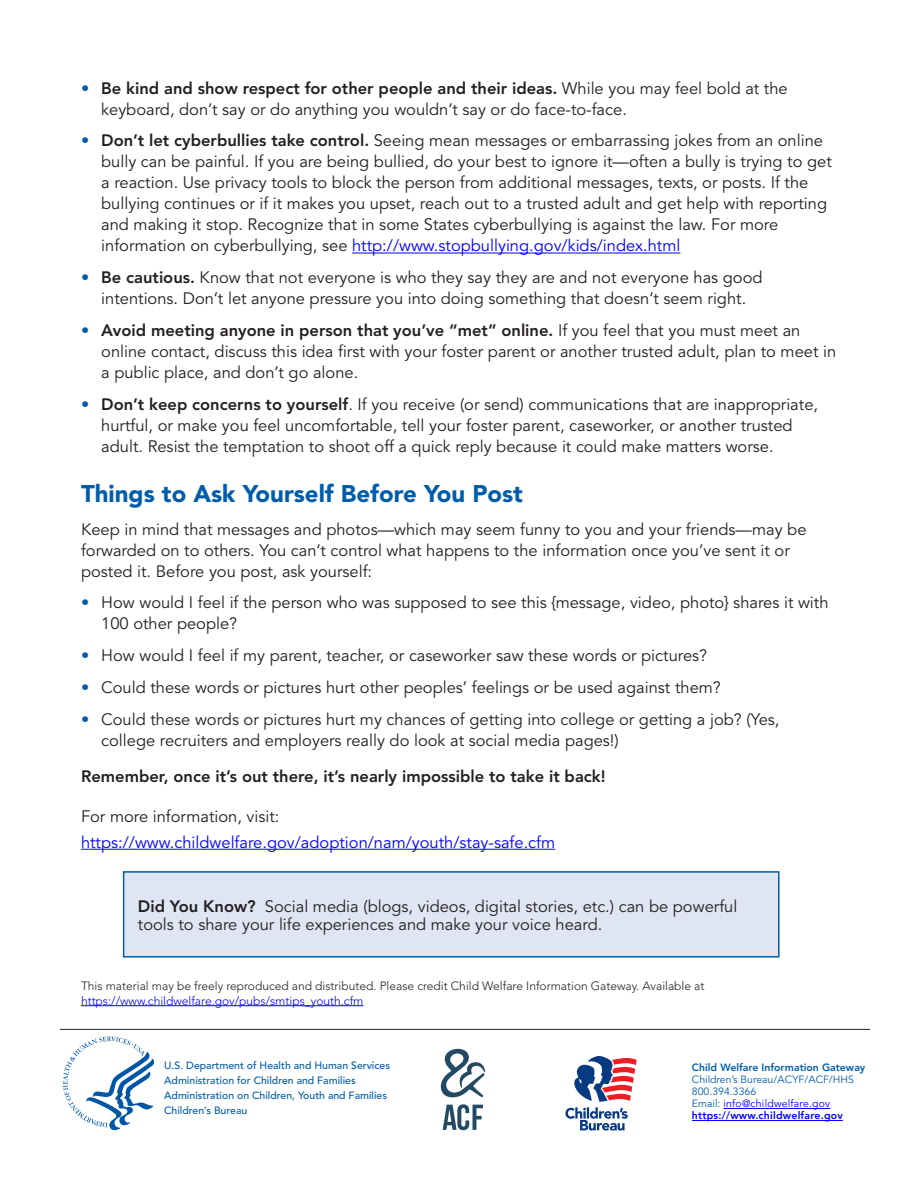
<style>
.page{position:relative;width:918px;height:1188px;background:#fff}
.page>*{position:absolute;margin:0;border:0;box-sizing:border-box;transform-origin:0 0}
.t1{font:900 24px "Avenir";color:#015dab}
.Body_copy{font:16.5px/21px "Avenir";color:#231f20}
.t2{font:16.5px "Avenir";color:#00f}
.Body_copy-2{font:800 16.5px "Avenir";color:#231f20}
.Footnote_text{font:300 12px/14.4px "Avenir";color:#231f20}
.t3{font:500 10.5px/15px "Avenir";color:#015dab}
.t4{font:10.5px "Avenir";color:#015dab}
.t5{font:800 10.5px "Avenir";color:#015dab}
.t6{font:800 10.5px "Avenir";letter-spacing:.02em;color:#00f}
.t7{font:10.5px "Avenir";letter-spacing:.02em;color:#00f}
.s1{font-weight:800;color:#015dab}
.s2{font-weight:800}
.s3{color:#00f}
.s4{color:#015dab}
</style>
<div class="page">
<hr style="left:352px;top:253px;width:328px;height:1px;background:#00f">
<hr style="left:723px;top:1108px;width:107px;height:1px;background:#00f">
<hr style="left:692px;top:1120px;width:151px;height:1px;background:#00f">
<hr style="left:60px;top:1029px;width:810px;height:1px;background:#231f20">
<div style="left:124px;top:872px;width:655px;height:85px;background:#e0e5f3"></div>
<div style="left:123px;top:871px;width:657px;height:87px;border:2px solid #015dab"></div>
<hr style="left:81px;top:849px;width:474px;height:1px;background:#00f">
<hr style="left:81px;top:1005px;width:282px;height:1px;background:#00f">
<svg style="left:63px;top:1037px;width:91px;height:93px"></svg>
<svg style="left:443px;top:1104px;width:40px;height:26px"></svg>
<svg style="left:441px;top:1049px;width:44px;height:48px"></svg>
<svg style="left:565px;top:1056px;width:72px;height:75px"></svg>
<p class="Body_copy" style="left:101px;top:78px;width:688px;text-indent:-20px"><span class="s1">•</span> <span class="s2">Be kind and show respect for other people and their ideas.</span> While you may feel bold at the keyboard, don’t say or do anything you wouldn’t say or do face-to-face.</p>
<p class="Body_copy" style="left:101px;top:131px;width:732px;text-indent:-20px"><span class="s1">•</span> <span class="s2">Don’t let cyberbullies take control.</span> Seeing mean messages or embarrassing jokes from an online bully can be painful. If you are being bullied, do your best to ignore it—often a bully is trying to get a reaction. Use privacy tools to block the person from additional messages, texts, or posts. If the bullying continues or if it makes you upset, reach out to a trusted adult and get help with reporting and making it stop. Recognize that in some States cyberbullying is against the law. For more information on cyberbullying, see <span class="s3">http://www.stopbullying.gov/kids/index.html</span></p>
<p class="Body_copy" style="left:81px;top:267px;width:683px;text-align:center"><span class="s1">•</span> <span class="s2">Be cautious.</span> Know that not everyone is who they say they are and not everyone has good intentions. Don’t let anyone pressure you into doing something that doesn’t seem right.</p>
<p class="Body_copy" style="left:101px;top:320px;width:736px;text-indent:-20px"><span class="s1">•</span> <span class="s2">Avoid meeting anyone in person that you’ve “met” online.</span> If you feel that you must meet an online contact, discuss this idea first with your foster parent or another trusted adult, plan to meet in a public place, and don’t go alone.</p>
<p class="Body_copy" style="left:101px;top:394px;width:718px;text-indent:-20px"><span class="s1">•</span> <span class="s2">Don’t keep concerns to yourself</span>. If you receive (or send) communications that are inappropriate, hurtful, or make you feel uncomfortable, tell your foster parent, caseworker, or another trusted adult. Resist the temptation to shoot off a quick reply because it could make matters worse.</p>
<p class="t1" style="left:81px;top:479px;width:444px">Things to Ask Yourself Before You Post</p>
<p class="Body_copy" style="left:81px;top:519px;width:727px">Keep in mind that messages and photos—which may seem funny to you and your friends—may be forwarded on to others. You can’t control what happens to the information once you’ve sent it or posted it. Before you post, ask yourself:</p>
<p class="Body_copy" style="left:101px;top:593px;width:729px;text-indent:-20px"><span class="s4">•</span> How would I feel if the person who was supposed to see this {message, video, photo} shares it with<br>100 other people?</p>
<p class="Body_copy" style="left:81px;top:645px;width:628px"><span class="s4">•</span> How would I feel if my parent, teacher, or caseworker saw these words or pictures?</p>
<p class="Body_copy" style="left:81px;top:677px;width:641px"><span class="s4">•</span> Could these words or pictures hurt other peoples’ feelings or be used against them?</p>
<p class="Body_copy" style="left:101px;top:709px;width:680px;text-indent:-20px"><span class="s4">•</span> Could these words or pictures hurt my chances of getting into college or getting a job? (Yes, college recruiters and employers really do look at social media pages!)</p>
<p class="Body_copy-2" style="left:81px;top:767px;width:526px">Remember, once it’s out there, it’s nearly impossible to take it back!</p>
<p class="Body_copy" style="left:81px;top:806px;width:200px">For more information, visit:</p>
<p class="t2" style="left:81px;top:832px;width:476px">https://www.childwelfare.gov/adoption/nam/youth/stay-safe.cfm</p>
<p class="Body_copy" style="left:138px;top:897px;width:601px;line-height:18px"><span class="s2">Did You Know?</span> Social media (blogs, videos, digital stories, etc.) can be powerful tools to share your life experiences and make your voice heard.</p>
<p class="Footnote_text" style="left:81px;top:979px;width:625px">This material may be freely reproduced and distributed. Please credit Child Welfare Information Gateway. Available at <span class="s3">https://www.childwelfare.gov/pubs/smtips_youth.cfm</span></p>
<p class="t3" style="left:164px;top:1058px;width:227px">U.S. Department of Health and Human Services Administration for Children and Families Administration on Children, Youth and Families Children’s Bureau</p>
<p class="t5" style="left:692px;top:1062px;width:175px">Child Welfare Information Gateway</p>
<p class="t4" style="left:692px;top:1074px;width:163px">Children’s Bureau/ACYF/ACF/HHS</p>
<p class="t4" style="left:692px;top:1086px;width:66px">800.394.3366</p>
<p class="t7" style="left:692px;top:1098px;width:140px"><span class="s4">Email:</span> info@childwelfare.gov</p>
<p class="t6" style="left:692px;top:1110px;width:152px">https://www.childwelfare.gov</p>
</div>
